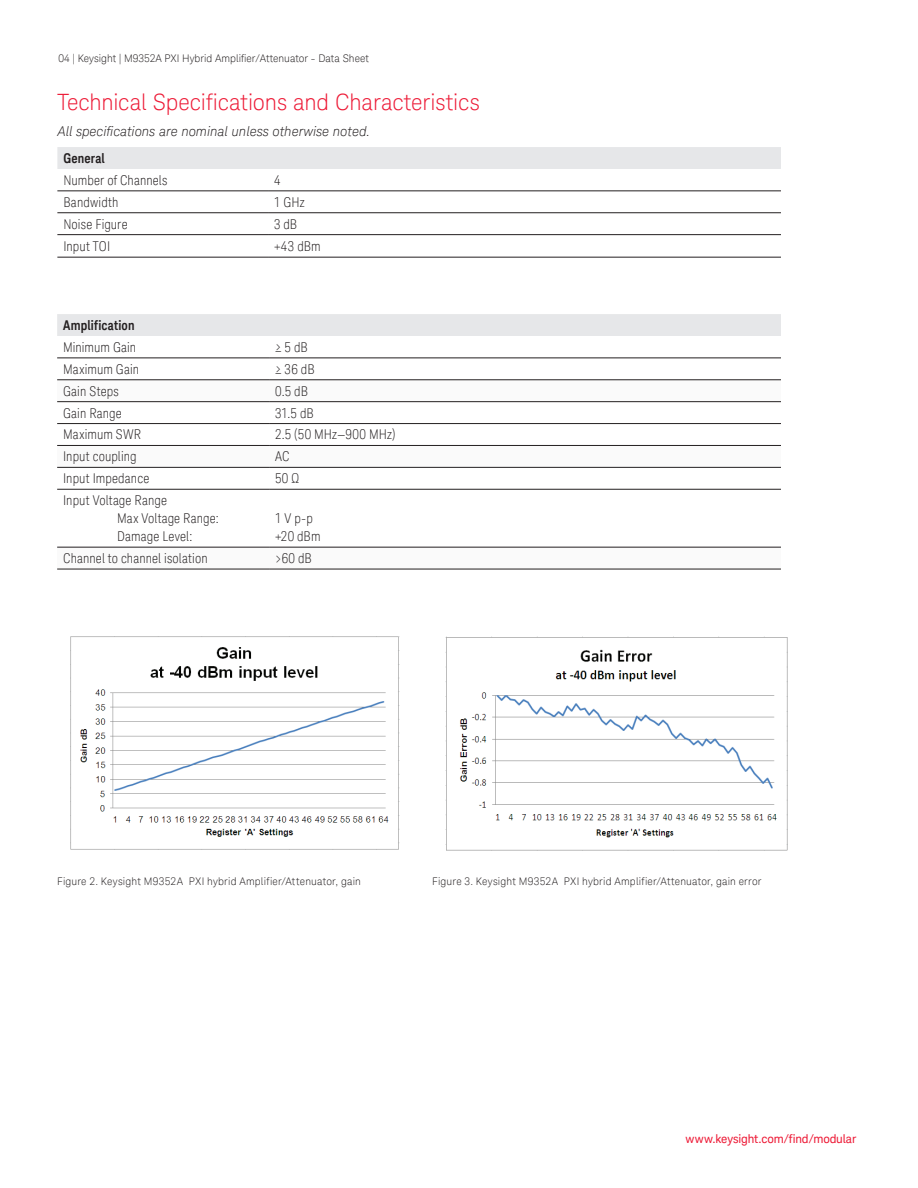
<style>
.page{position:relative;width:918px;height:1188px;background:#fff}
.page>*{position:absolute;margin:0;border:0;box-sizing:border-box;transform-origin:0 0}
.t1{font:300 22.5px "Keysight Sans";letter-spacing:-.005em;color:#ed1a36}
.t2{font:300 condensed 13.5px/18px "Keysight Sans";letter-spacing:.005em;color:#231f20}
.t3{font:italic 300 13.5px "Keysight Sans";color:#231f20}
.t4{font:700 13.5px "Keysight Sans Condensed";letter-spacing:.01em;color:#231f20}
.t5{font:12px "Keysight Sans";letter-spacing:-.01em;color:#ed1a36}
.t6{font:300 10.5px "Keysight Sans";letter-spacing:.015em;color:#231f20}
</style>
<div class="page">
<div style="left:57px;top:147px;width:724px;height:22px;background:#e6e7e9"></div>
<hr style="left:57px;top:190px;width:211px;height:1px;background:#231f20">
<hr style="left:268px;top:190px;width:513px;height:1px;background:#231f20">
<hr style="left:57px;top:212px;width:211px;height:1px;background:#231f20">
<hr style="left:268px;top:212px;width:513px;height:1px;background:#231f20">
<hr style="left:57px;top:234px;width:211px;height:1px;background:#231f20">
<hr style="left:268px;top:234px;width:513px;height:1px;background:#231f20">
<hr style="left:57px;top:257px;width:211px;height:1px;background:#231f20">
<hr style="left:268px;top:257px;width:513px;height:1px;background:#231f20">
<div style="left:57px;top:314px;width:724px;height:22px;background:#e6e7e9"></div>
<svg style="left:57px;top:380px;width:724px;height:189px"></svg>
<hr style="left:57px;top:358px;width:212px;height:1px;background:#231f20">
<hr style="left:269px;top:358px;width:512px;height:1px;background:#231f20">
<hr style="left:57px;top:379px;width:212px;height:1px;background:#231f20">
<hr style="left:269px;top:379px;width:512px;height:1px;background:#231f20">
<hr style="left:57px;top:401px;width:212px;height:1px;background:#231f20">
<hr style="left:269px;top:401px;width:512px;height:1px;background:#231f20">
<hr style="left:57px;top:423px;width:212px;height:1px;background:#231f20">
<hr style="left:269px;top:423px;width:512px;height:1px;background:#231f20">
<hr style="left:57px;top:445px;width:212px;height:1px;background:#231f20">
<hr style="left:269px;top:445px;width:512px;height:1px;background:#231f20">
<hr style="left:57px;top:467px;width:212px;height:1px;background:#231f20">
<hr style="left:269px;top:467px;width:512px;height:1px;background:#231f20">
<hr style="left:57px;top:489px;width:212px;height:1px;background:#231f20">
<hr style="left:269px;top:489px;width:512px;height:1px;background:#231f20">
<hr style="left:57px;top:547px;width:212px;height:1px;background:#231f20">
<hr style="left:269px;top:547px;width:512px;height:1px;background:#231f20">
<hr style="left:57px;top:569px;width:212px;height:1px;background:#231f20">
<hr style="left:269px;top:569px;width:512px;height:1px;background:#231f20">
<img style="left:71px;top:636px;width:328px;height:213px">
<img style="left:446px;top:636px;width:342px;height:215px">
<p class="t6" style="left:59px;top:52px;width:312px">04 | Keysight | M9352A PXI Hybrid Amplifier/Attenuator - Data Sheet</p>
<h1 class="t1" style="left:57px;top:89px;width:424px">Technical Specifications and Characteristics</h1>
<p class="t3" style="left:58px;top:123px;width:314px">All specifications are nominal unless otherwise noted.</p>
<p class="t4" style="left:63px;top:150px;width:43px">General</p>
<p class="t2" style="left:63px;top:171px;width:106px">Number of Channels</p>
<p class="t2" style="left:274px;top:171px;width:8px">4</p>
<p class="t2" style="left:63px;top:193px;width:57px">Bandwidth</p>
<p class="t2" style="left:274px;top:193px;width:32px">1 GHz</p>
<p class="t2" style="left:63px;top:215px;width:66px">Noise Figure</p>
<p class="t2" style="left:274px;top:215px;width:25px">3 dB</p>
<p class="t2" style="left:63px;top:237px;width:48px">Input TOI</p>
<p class="t2" style="left:274px;top:237px;width:48px">+43 dBm</p>
<p class="t4" style="left:63px;top:317px;width:73px">Amplification</p>
<p class="t2" style="left:63px;top:338px;width:75px">Minimum Gain</p>
<p class="t2" style="left:275px;top:338px;width:34px">≥ 5 dB</p>
<p class="t2" style="left:63px;top:360px;width:77px">Maximum Gain</p>
<p class="t2" style="left:275px;top:360px;width:41px">≥ 36 dB</p>
<p class="t2" style="left:63px;top:382px;width:57px">Gain Steps</p>
<p class="t2" style="left:275px;top:382px;width:35px">0.5 dB</p>
<p class="t2" style="left:63px;top:404px;width:60px">Gain Range</p>
<p class="t2" style="left:275px;top:404px;width:40px">31.5 dB</p>
<p class="t2" style="left:63px;top:426px;width:80px">Maximum SWR</p>
<p class="t2" style="left:275px;top:426px;width:122px">2.5 (50 MHz—900 MHz)</p>
<p class="t2" style="left:63px;top:448px;width:75px">Input coupling</p>
<p class="t2" style="left:275px;top:448px;width:16px">AC</p>
<p class="t2" style="left:63px;top:469px;width:88px">Input Impedance</p>
<p class="t2" style="left:275px;top:469px;width:26px">50 Ω</p>
<p class="t2" style="left:117px;top:491px;width:103px;text-indent:-54px">Input Voltage Range<br>Max Voltage Range:<br>Damage Level:</p>
<p class="t2" style="left:275px;top:509px;width:47px">1 V p-p +20 dBm</p>
<p class="t2" style="left:63px;top:549px;width:146px">Channel to channel isolation</p>
<p class="t2" style="left:275px;top:549px;width:38px">&gt;60 dB</p>
<p class="t6" style="left:57px;top:876px;width:305px">Figure 2. Keysight M9352A PXI hybrid Amplifier/Attenuator, gain</p>
<p class="t6" style="left:432px;top:876px;width:331px">Figure 3. Keysight M9352A PXI hybrid Amplifier/Attenuator, gain error</p>
<p class="t5" style="left:686px;top:1131px;width:172px">www.keysight.com/find/modular</p>
</div>
